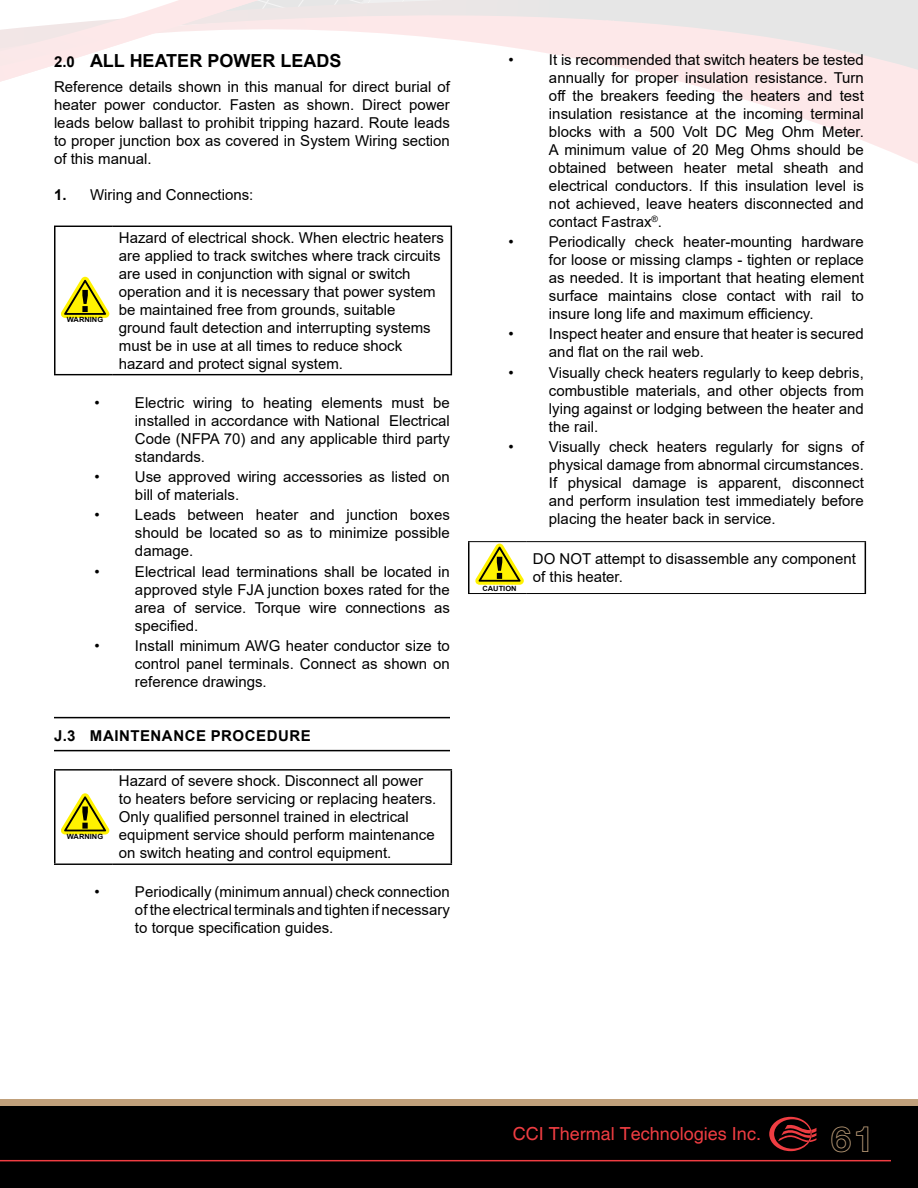
<style>
.page{position:relative;width:918px;height:1188px;background:#fff}
.page>*{position:absolute;margin:0;border:0;box-sizing:border-box;transform-origin:0 0}
.t1{font:36px "Helvetica Neue Bold Outline";color:#c0a07b}
.t2{font:18px "Helvetica";color:#ef3d42}
.t3{font:700 18px "Arial";color:#000}
.t4{font:15px/18px "Arial";color:#000;text-align:justify}
.t5{font:700 15px "Arial";letter-spacing:.035em;color:#000}
.t6{font:700 7.2px "Arial";color:#000;scale:1.05 1}
.s1{font-size:15px}
.s2{font-weight:700}
</style>
<div class="page">
<div style="left:0;top:1099px;width:918px;height:89px;background:#c0a07b"></div>
<div style="left:0;top:1107px;width:918px;height:81px;background:#000"></div>
<hr style="left:0;top:1160px;width:891px;height:1px;background:#ef3d42">
<svg style="left:769px;top:1117px;width:47px;height:34px"></svg>
<svg style="left:343px;top:0;width:575px;height:164px"></svg>
<svg style="left:0;top:0;width:342px;height:226px"></svg>
<img style="left:531px;top:0;width:170px;height:2px">
<img style="left:590px;top:2px;width:58px;height:51px">
<hr style="left:54px;top:717px;width:396px;height:1px;background:#000">
<hr style="left:54px;top:750px;width:396px;height:1px;background:#000">
<hr style="left:54px;top:226px;width:59px;height:1px;background:#000">
<hr style="left:113px;top:226px;width:339px;height:1px;background:#000">
<hr style="left:54px;top:374px;width:59px;height:1px;background:#000">
<hr style="left:113px;top:374px;width:339px;height:1px;background:#000">
<hr style="left:54px;top:227px;width:2px;height:147px;background:#000">
<hr style="left:451px;top:227px;width:1px;height:147px;background:#000">
<svg style="left:61px;top:277px;width:48px;height:41px"></svg>
<hr style="left:54px;top:769px;width:59px;height:2px;background:#000">
<hr style="left:113px;top:769px;width:339px;height:2px;background:#000">
<hr style="left:54px;top:864px;width:59px;height:1px;background:#000">
<hr style="left:113px;top:864px;width:339px;height:1px;background:#000">
<hr style="left:54px;top:771px;width:2px;height:93px;background:#000">
<hr style="left:451px;top:771px;width:1px;height:93px;background:#000">
<svg style="left:61px;top:793px;width:48px;height:41px"></svg>
<hr style="left:468px;top:541px;width:59px;height:1px;background:#000">
<hr style="left:527px;top:541px;width:339px;height:1px;background:#000">
<hr style="left:468px;top:593px;width:59px;height:1px;background:#000">
<hr style="left:527px;top:593px;width:339px;height:1px;background:#000">
<hr style="left:468px;top:542px;width:2px;height:51px;background:#000">
<hr style="left:865px;top:542px;width:1px;height:51px;background:#000">
<svg style="left:475px;top:544px;width:49px;height:41px"></svg>
<p class="t3" style="left:54px;top:48px;width:289px"><span class="s1">2.0</span> ALL HEATER POWER LEADS</p>
<p class="t4" style="left:54px;top:77px;width:397px">Reference details shown in this manual for direct burial of heater power conductor. Fasten as shown. Direct power leads below ballast to prohibit tripping hazard. Route leads to proper junction box as covered in System Wiring section of this manual.</p>
<p class="t4" style="left:54px;top:185px;width:201px"><span class="s2">1.</span> Wiring and Connections:</p>
<p class="t4" style="left:119px;top:229px;width:327px;text-align:left">Hazard of electrical shock. When electric heaters are applied to track switches where track circuits are used in conjunction with signal or switch operation and it is necessary that power system be maintained free from grounds, suitable ground fault detection and interrupting systems must be in use at all times to reduce shock hazard and protect signal system.</p>
<p class="t4" style="left:135px;top:394px;width:316px;text-indent:-40px">• Electric wiring to heating elements must be installed in accordance with National Electrical Code (NFPA 70) and any applicable third party standards.</p>
<p class="t4" style="left:135px;top:468px;width:316px;text-indent:-40px">• Use approved wiring accessories as listed on bill of materials.</p>
<p class="t4" style="left:135px;top:506px;width:316px;text-indent:-40px">• Leads between heater and junction boxes should be located so as to minimize possible damage.</p>
<p class="t4" style="left:135px;top:562px;width:316px;text-indent:-40px">• Electrical lead terminations shall be located in approved style FJA junction boxes rated for the area of service. Torque wire connections as specified.</p>
<p class="t4" style="left:135px;top:637px;width:316px;text-indent:-40px">• Install minimum AWG heater conductor size to control panel terminals. Connect as shown on reference drawings.</p>
<p class="t5" style="left:54px;top:725px;width:258px">J.3 MAINTENANCE PROCEDURE</p>
<p class="t6" style="left:67px;top:315px;width:36px">WARNING</p>
<p class="t4" style="left:119px;top:772px;width:319px;text-align:left">Hazard of severe shock. Disconnect all power to heaters before servicing or replacing heaters.<br>Only qualified personnel trained in electrical equipment service should perform maintenance on switch heating and control equipment.</p>
<p class="t4" style="left:135px;top:883px;width:316px;text-indent:-40px">• Periodically (minimum annual) check connection of the electrical terminals and tighten if necessary to torque specification guides.</p>
<p class="t6" style="left:67px;top:831px;width:36px">WARNING</p>
<p class="t4" style="left:549px;top:51px;width:316px;text-indent:-40px">• It is recommended that switch heaters be tested annually for proper insulation resistance. Turn off the breakers feeding the heaters and test insulation resistance at the incoming terminal blocks with a 500 Volt DC Meg Ohm Meter.<br>A minimum value of 20 Meg Ohms should be obtained between heater metal sheath and electrical conductors. If this insulation level is not achieved, leave heaters disconnected and contact Fastrax<sup>®</sup>.</p>
<p class="t4" style="left:549px;top:233px;width:316px;text-indent:-40px">• Periodically check heater-mounting hardware for loose or missing clamps - tighten or replace as needed. It is important that heating element surface maintains close contact with rail to insure long life and maximum efficiency.</p>
<p class="t4" style="left:549px;top:325px;width:317px;text-indent:-40px">• Inspect heater and ensure that heater is secured and flat on the rail web.</p>
<p class="t4" style="left:549px;top:363px;width:316px;text-indent:-40px">• Visually check heaters regularly to keep debris, combustible materials, and other objects from lying against or lodging between the heater and the rail.</p>
<p class="t4" style="left:549px;top:438px;width:316px;text-indent:-40px">• Visually check heaters regularly for signs of physical damage from abnormal circumstances.<br>If physical damage is apparent, disconnect and perform insulation test immediately before placing the heater back in service.</p>
<p class="t4" style="left:533px;top:550px;width:325px">DO NOT attempt to disassemble any component of this heater.</p>
<p class="t6" style="left:482px;top:584px;width:34px">CAUTION</p>
<p class="t2" style="left:513px;top:1123px;width:250px">CCI Thermal Technologies Inc.</p>
<h1 class="t1" style="left:830px;top:1117px;width:47px">61</h1>
</div>
